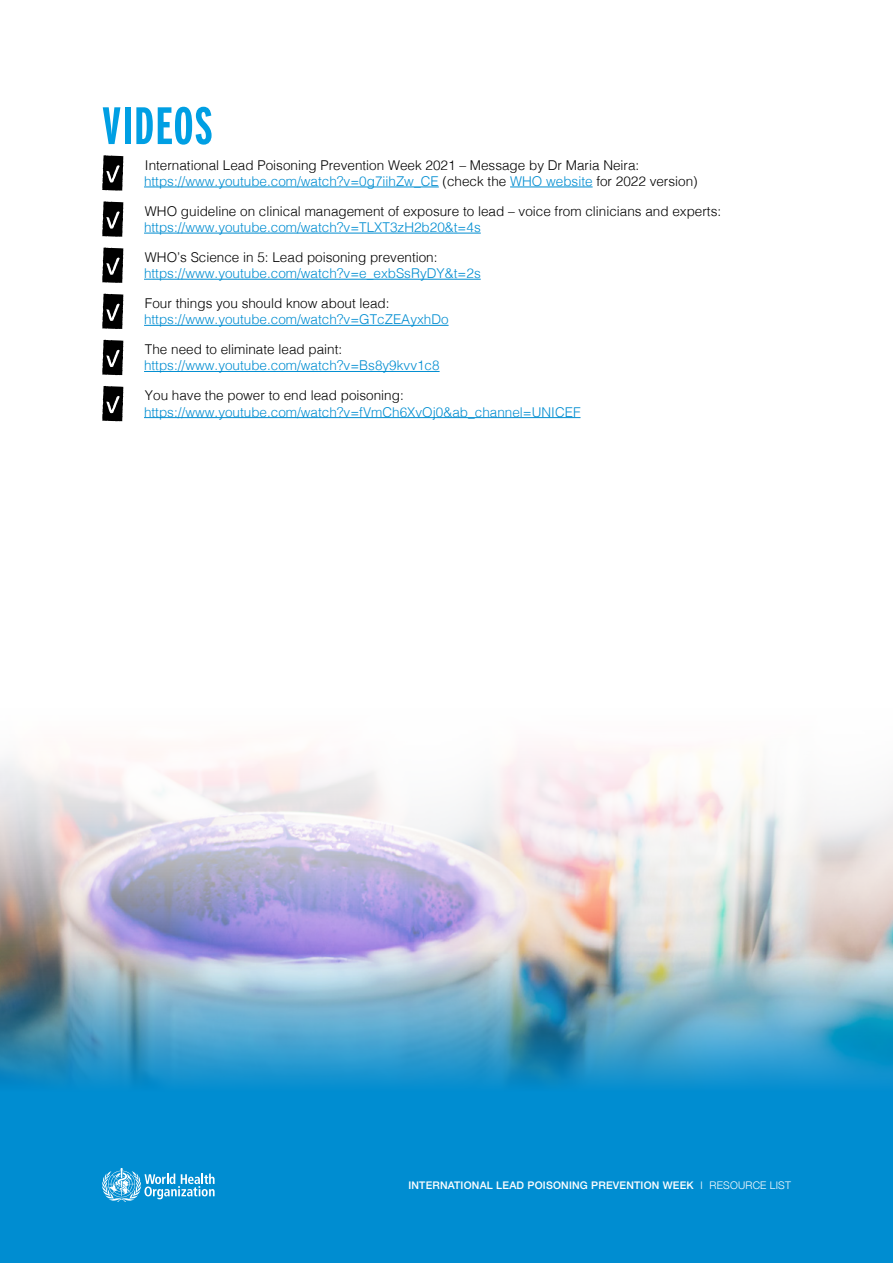
<style>
.page{position:relative;width:893px;height:1263px;background:#fff}
.page>*{position:absolute;margin:0;border:0;box-sizing:border-box;transform-origin:0 0}
.t1{font:700 52.5px "Interstate Compressed";letter-spacing:.02em;color:#009fe3}
.t2{font:300 13.5px/16.2px "Helvetica";color:#000}
.t3{font:300 13.5px "Helvetica";color:#008dd1}
.t4{font:500 10.5px "Helvetica Neue";letter-spacing:.02em;color:#fff}
.s1{color:#008dd1}
.s2{font-family:"Helvetica";font-weight:300}
.s3{font-weight:300}
</style>
<div class="page">
<div style="left:0;top:1133px;width:893px;height:130px;background:#008dd1"></div>
<svg style="left:102px;top:1168px;width:113px;height:34px"></svg>
<img style="left:0;top:751px;width:893px;height:104px">
<hr style="left:144px;top:187px;width:295px;height:1px;background:#008dd1">
<hr style="left:510px;top:187px;width:83px;height:1px;background:#008dd1">
<hr style="left:144px;top:233px;width:337px;height:1px;background:#008dd1">
<hr style="left:144px;top:279px;width:337px;height:1px;background:#008dd1">
<hr style="left:144px;top:325px;width:305px;height:1px;background:#008dd1">
<hr style="left:144px;top:371px;width:296px;height:1px;background:#008dd1">
<hr style="left:144px;top:417px;width:436px;height:1px;background:#008dd1">
<svg style="left:102px;top:155px;width:21px;height:36px"></svg>
<svg style="left:102px;top:201px;width:21px;height:36px"></svg>
<svg style="left:102px;top:248px;width:21px;height:35px"></svg>
<svg style="left:102px;top:294px;width:21px;height:35px"></svg>
<svg style="left:102px;top:340px;width:21px;height:35px"></svg>
<svg style="left:102px;top:386px;width:21px;height:35px"></svg>
<img style="left:0;top:855px;width:893px;height:278px">
<h1 class="t1" style="left:102px;top:97px;width:112px">VIDEOS</h1>
<p class="t2" style="left:144px;top:156px;width:555px">International Lead Poisoning Prevention Week 2021 – Message by Dr Maria Neira: <span class="s1">https://www.youtube.com/watch?v=0g7iihZw_CE</span> (check the <span class="s1">WHO website</span> for 2022 version)</p>
<p class="t2" style="left:145px;top:202px;width:578px">WHO guideline on clinical management of exposure to lead – voice from clinicians and experts:</p>
<p class="t3" style="left:144px;top:216px;width:338px">https://www.youtube.com/watch?v=TLXT3zH2b20&amp;t=4s</p>
<p class="t2" style="left:145px;top:248px;width:294px">WHO’s Science in 5: Lead poisoning prevention:</p>
<p class="t3" style="left:144px;top:262px;width:338px">https://www.youtube.com/watch?v=e_exbSsRyDY&amp;t=2s</p>
<p class="t2" style="left:145px;top:294px;width:246px">Four things you should know about lead:</p>
<p class="t3" style="left:144px;top:308px;width:306px">https://www.youtube.com/watch?v=GTcZEAyxhDo</p>
<p class="t2" style="left:145px;top:340px;width:199px">The need to eliminate lead paint:</p>
<p class="t3" style="left:144px;top:354px;width:297px">https://www.youtube.com/watch?v=Bs8y9kvv1c8</p>
<p class="t2" style="left:145px;top:386px;width:260px">You have the power to end lead poisoning:</p>
<p class="t3" style="left:144px;top:400px;width:438px">https://www.youtube.com/watch?v=fVmCh6XvOj0&amp;ab_channel=UNICEF</p>
<p class="t4" style="left:408px;top:1176px;width:384px">INTERNATIONAL LEAD POISONING PREVENTION WEEK <span class="s2">I</span> <span class="s3">RESOURCE LIST</span></p>
</div>
